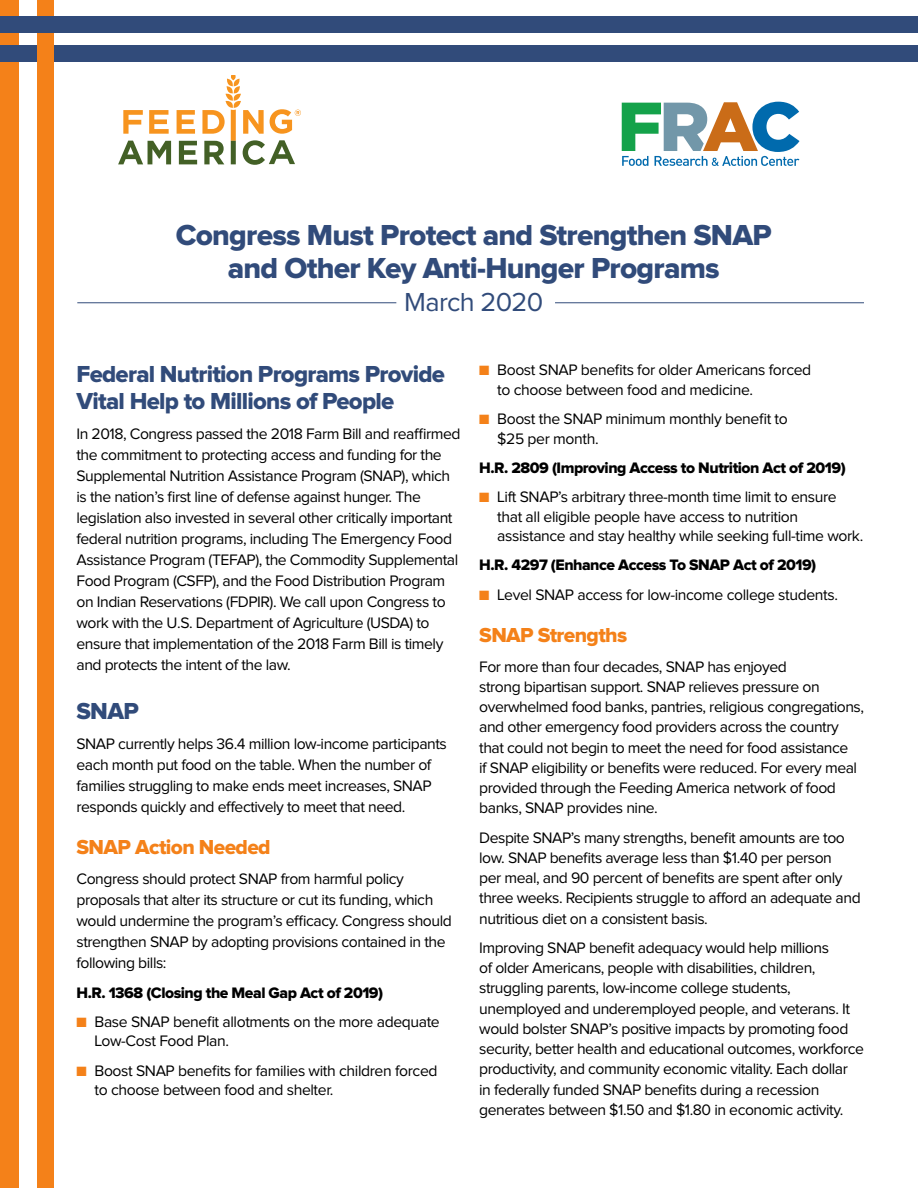
<style>
.page{position:relative;width:918px;height:1188px;background:#fff}
.page>*{position:absolute;margin:0;border:0;box-sizing:border-box;transform-origin:0 0}
.t1{font:30px/33px "Proxima Nova Extrabld";letter-spacing:-.025em;color:#314b7a;text-align:center}
.t2{font:27px "Proxima Nova";letter-spacing:-.025em;color:#314b7a}
.t3{font:24px/27px "Proxima Nova Extrabld";letter-spacing:-.03em;color:#314b7a}
.t4{font:21px "Proxima Nova Extrabld";letter-spacing:-.03em;color:#f48119}
.t5{font:15.75px/20.2px "Proxima Nova";letter-spacing:-.03em;color:#000}
.t6{font:15.75px "Proxima Nova Extrabld";letter-spacing:-.03em;color:#000}
.s1{color:#f48119}
</style>
<div class="page">
<div style="left:0;top:0;width:18px;height:1188px;background:#f48119"></div>
<svg style="left:123px;top:110px;width:20px;height:24px"></svg>
<svg style="left:149px;top:110px;width:20px;height:24px"></svg>
<svg style="left:118px;top:141px;width:53px;height:23px"></svg>
<svg style="left:177px;top:75px;width:124px;height:90px"></svg>
<div style="left:0;top:46px;width:918px;height:16px;background:#314b7a"></div>
<div style="left:37px;top:0;width:17px;height:1188px;background:#f48119"></div>
<div style="left:0;top:17px;width:918px;height:16px;background:#314b7a"></div>
<svg style="left:622px;top:102px;width:178px;height:64px"></svg>
<hr style="left:77px;top:302px;width:787px;height:1px;background:#314b7a">
<div style="left:396px;top:289px;width:159px;height:28px;background:#fff"></div>
<h1 class="t1" style="left:176px;top:219px;width:598px">Congress Must Protect and Strengthen SNAP and Other Key Anti-Hunger Programs</h1>
<h2 class="t2" style="left:404px;top:289px;width:141px">March 2020</h2>
<h3 class="t3" style="left:76px;top:361px;width:370px">Federal Nutrition Programs Provide<br>Vital Help to Millions of People</h3>
<p class="t5" style="left:76px;top:424px;width:386px;line-height:21px">In 2018, Congress passed the 2018 Farm Bill and reaffirmed the commitment to protecting access and funding for the Supplemental Nutrition Assistance Program (SNAP), which is the nation’s first line of defense against hunger. The legislation also invested in several other critically important federal nutrition programs, including The Emergency Food Assistance Program (TEFAP), the Commodity Supplemental Food Program (CSFP), and the Food Distribution Program on Indian Reservations (FDPIR). We call upon Congress to work with the U.S. Department of Agriculture (USDA) to ensure that implementation of the 2018 Farm Bill is timely and protects the intent of the law.</p>
<h3 class="t3" style="left:76px;top:699px;width:64px">SNAP</h3>
<p class="t5" style="left:76px;top:734px;width:372px;line-height:21px">SNAP currently helps 36.4 million low-income participants each month put food on the table. When the number of families struggling to make ends meet increases, SNAP responds quickly and effectively to meet that need.</p>
<h3 class="t4" style="left:76px;top:838px;width:196px">SNAP Action Needed</h3>
<p class="t5" style="left:76px;top:869px;width:377px;line-height:21px">Congress should protect SNAP from harmful policy proposals that alter its structure or cut its funding, which would undermine the program’s efficacy. Congress should strengthen SNAP by adopting provisions contained in the following bills:</p>
<p class="t6" style="left:76px;top:985px;width:308px">H.R. 1368 (Closing the Meal Gap Act of 2019)</p>
<p class="t5" style="left:94px;top:1013px;width:347px;line-height:19.5px;text-indent:-18px"><span class="s1">■</span> Base SNAP benefit allotments on the more adequate<br>Low-Cost Food Plan.</p>
<p class="t5" style="left:94px;top:1061px;width:345px;line-height:19.5px;text-indent:-18px"><span class="s1">■</span> Boost SNAP benefits for families with children forced to choose between food and shelter.</p>
<p class="t5" style="left:497px;top:361px;width:316px;line-height:19.5px;text-indent:-18px"><span class="s1">■</span> Boost SNAP benefits for older Americans forced to choose between food and medicine.</p>
<p class="t5" style="left:497px;top:410px;width:292px;line-height:19.5px;text-indent:-18px"><span class="s1">■</span> Boost the SNAP minimum monthly benefit to $25 per month.</p>
<p class="t6" style="left:479px;top:460px;width:368px">H.R. 2809 (Improving Access to Nutrition Act of 2019)</p>
<p class="t5" style="left:497px;top:488px;width:368px;line-height:19.5px;text-indent:-18px"><span class="s1">■</span> Lift SNAP’s arbitrary three-month time limit to ensure that all eligible people have access to nutrition assistance and stay healthy while seeking full-time work.</p>
<p class="t6" style="left:479px;top:558px;width:339px">H.R. 4297 (Enhance Access To SNAP Act of 2019)</p>
<p class="t5" style="left:479px;top:585px;width:360px"><span class="s1">■</span> Level SNAP access for low-income college students.</p>
<h3 class="t4" style="left:479px;top:625px;width:150px">SNAP Strengths</h3>
<p class="t5" style="left:479px;top:657px;width:386px">For more than four decades, SNAP has enjoyed<br>strong bipartisan support. SNAP relieves pressure on overwhelmed food banks, pantries, religious congregations, and other emergency food providers across the country that could not begin to meet the need for food assistance<br>if SNAP eligibility or benefits were reduced. For every meal provided through the Feeding America network of food banks, SNAP provides nine.</p>
<p class="t5" style="left:479px;top:828px;width:383px">Despite SNAP’s many strengths, benefit amounts are too low. SNAP benefits average less than $1.40 per person<br>per meal, and 90 percent of benefits are spent after only three weeks. Recipients struggle to afford an adequate and nutritious diet on a consistent basis.</p>
<p class="t5" style="left:479px;top:938px;width:386px">Improving SNAP benefit adequacy would help millions<br>of older Americans, people with disabilities, children, struggling parents, low-income college students, unemployed and underemployed people, and veterans. It would bolster SNAP’s positive impacts by promoting food security, better health and educational outcomes, workforce productivity, and community economic vitality. Each dollar<br>in federally funded SNAP benefits during a recession generates between $1.50 and $1.80 in economic activity.</p>
</div>
